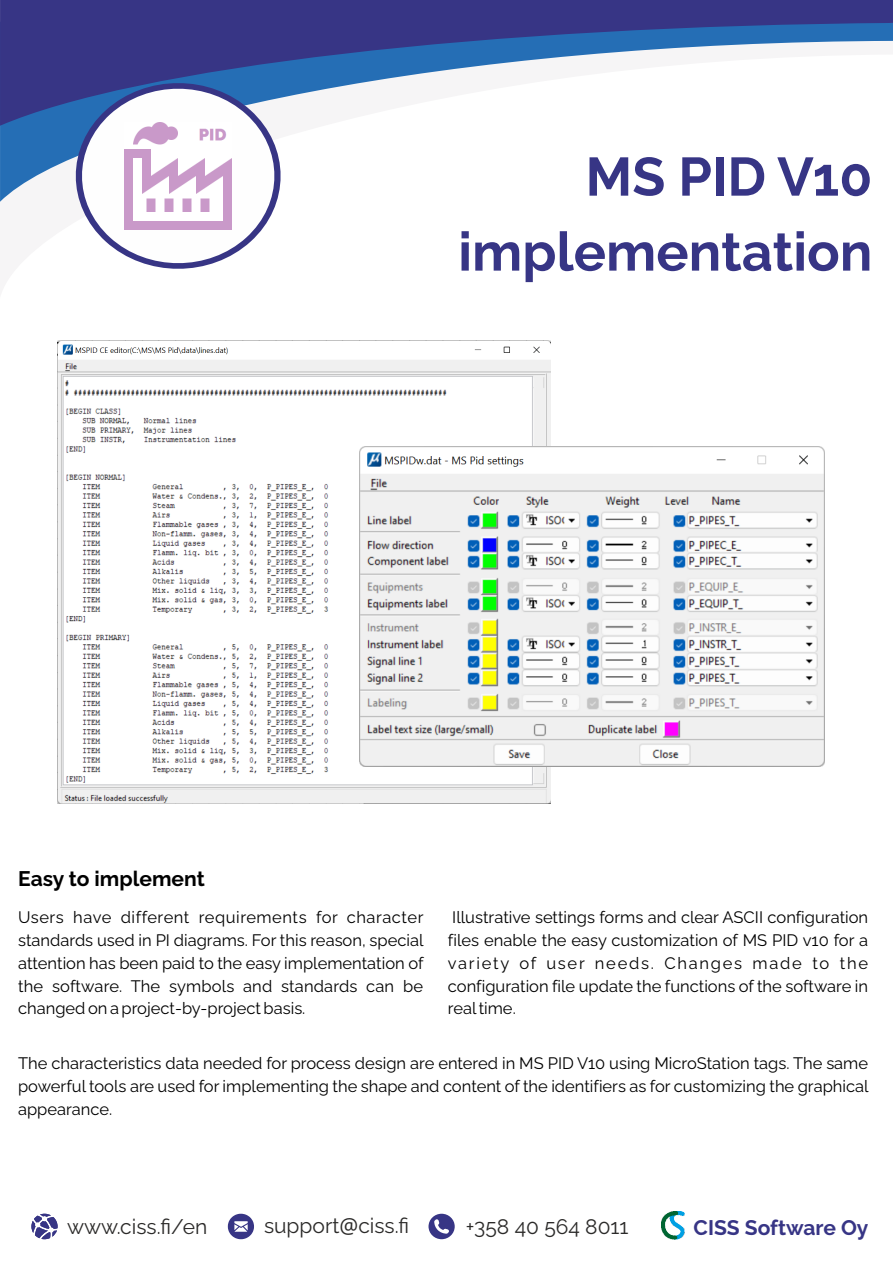
<style>
.page{position:relative;width:893px;height:1263px;background:#fff}
.page>*{position:absolute;margin:0;border:0;box-sizing:border-box;transform-origin:0 0}
.t1{font:700 54px/75px "Raleway";color:#373585;text-align:right}
.t2{font:21px "Raleway";color:#2b2a29}
.t3{font:700 21px "Raleway";color:#000}
.t4{font:700 21px "Raleway";color:#373585}
.t5{font:16.5px/23px "Raleway";color:#000;text-align:justify}
.s1{font-family:"Open Sans"}
</style>
<div class="page">
<svg style="left:0;top:126px;width:60px;height:76px;fill:#256eb5"></svg>
<svg style="left:0;top:0;width:893px;height:126px"></svg>
<svg style="left:60px;top:69px;width:227px;height:200px"></svg>
<img style="left:662px;top:1212px;width:22px;height:27px">
<img style="left:125px;top:123px;width:106px;height:106px">
<img style="left:58px;top:341px;width:492px;height:462px">
<img style="left:359px;top:447px;width:465px;height:319px">
<svg style="left:31px;top:1214px;width:27px;height:25px"></svg>
<svg style="left:428px;top:1214px;width:27px;height:25px"></svg>
<svg style="left:228px;top:1214px;width:26px;height:25px"></svg>
<h1 class="t1" style="left:458px;top:139px;width:416px">MS PID V10 implementation</h1>
<p class="t3" style="left:18px;top:867px;width:188px">Easy to implement</p>
<p class="t5" style="left:18px;top:905px;width:407px">Users have different requirements for character standards used in PI diagrams. For this reason, special attention has been paid to the easy implementation of the software. The symbols and standards can be changed on a project-by-project basis.</p>
<p class="t5" style="left:448px;top:905px;width:422px">Illustrative settings forms and clear ASCII configuration files enable the easy customization of MS PID v10 for a variety of user needs. Changes made to the configuration file update the functions of the software in realtime.</p>
<p class="t5" style="left:18px;top:1052px;width:852px">The characteristics data needed for process design are entered in MS PID V10 using MicroStation tags. The same powerful tools are used for implementing the shape and content of the identifiers as for customizing the graphical appearance.</p>
<p class="t2" style="left:67px;top:1214px;width:142px">www.ciss.fi/en</p>
<p class="t2" style="left:264px;top:1213px;width:147px">support<span class="s1">@</span>ciss.fi</p>
<p class="t2" style="left:466px;top:1214px;width:164px">+358 40 564 8011</p>
<p class="t4" style="left:694px;top:1215px;width:176px">CISS Software Oy</p>
</div>
